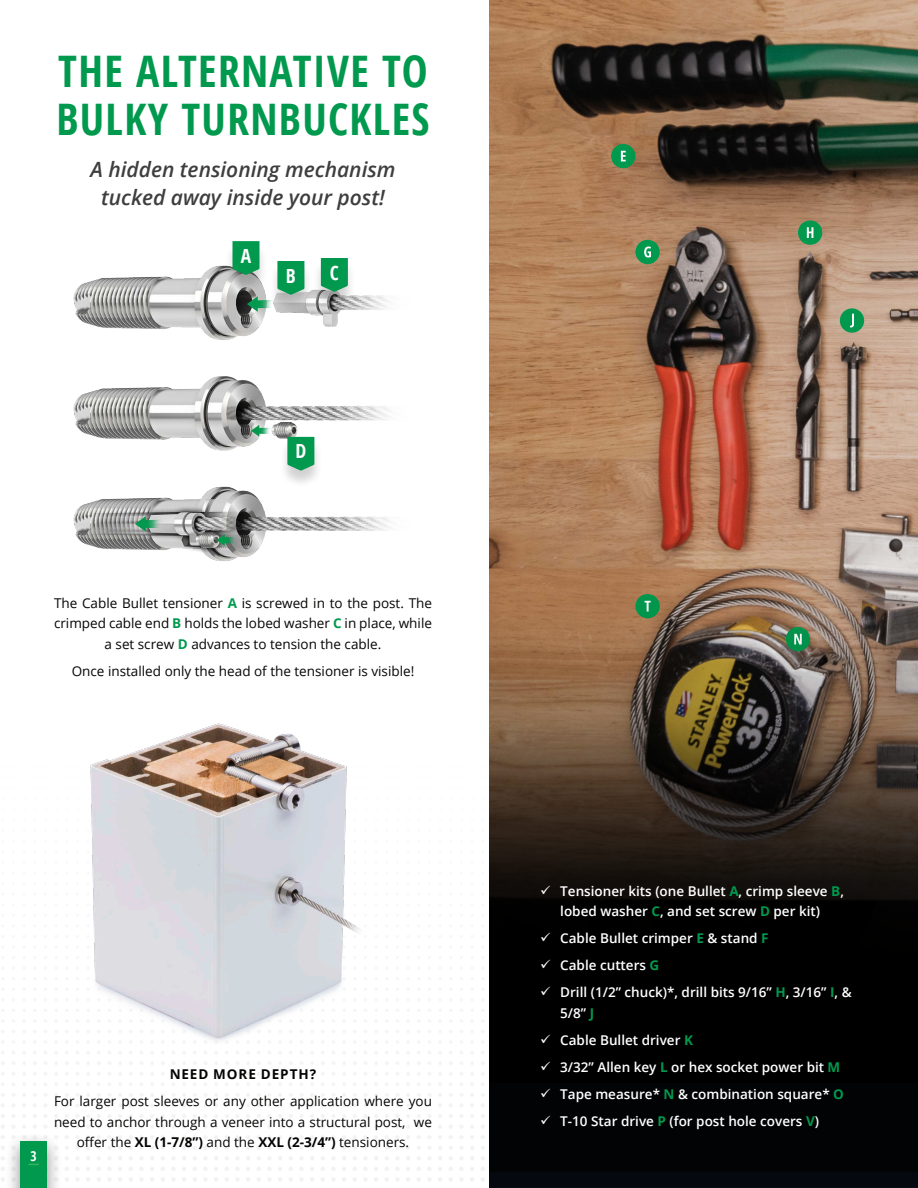
<style>
.page{position:relative;width:918px;height:1188px;background:#fff}
.page>*{position:absolute;margin:0;border:0;box-sizing:border-box;transform-origin:0 0}
.description{font:700 condensed 43.5px/47.8px "Open Sans";letter-spacing:.03em;color:#00994e}
.line_2{font:italic 600 21px/28.3px "Open Sans";color:#3e3e3f;text-align:center}
.t1{font:700 condensed 19.5px "Open Sans";color:#fff}
.t2{font:13.5px/20.2px "Open Sans";color:#040503;text-align:center}
.t3{font:600 13.5px/20.2px "Open Sans";color:#fff}
.line_1{font:700 13.5px "Open Sans";letter-spacing:.07em;color:#040503}
.t4{font:700 condensed 13.5px "Open Sans";color:#fff}
.s1{font-weight:700;color:#00994e}
.s2{font-weight:700}
</style>
<div class="page">
<img style="left:489px;top:0;width:429px;height:549px">
<svg style="left:1px;top:1167px;width:4px;height:4px"></svg>
<svg style="left:65px;top:1167px;width:4px;height:4px"></svg>
<svg style="left:86px;top:1167px;width:4px;height:4px"></svg>
<svg style="left:97px;top:1167px;width:4px;height:4px"></svg>
<svg style="left:118px;top:1167px;width:4px;height:4px"></svg>
<svg style="left:129px;top:1167px;width:4px;height:4px"></svg>
<svg style="left:150px;top:1178px;width:4px;height:3px"></svg>
<svg style="left:150px;top:1167px;width:4px;height:4px"></svg>
<svg style="left:161px;top:1167px;width:4px;height:4px"></svg>
<svg style="left:182px;top:1178px;width:4px;height:3px"></svg>
<svg style="left:182px;top:1167px;width:4px;height:4px"></svg>
<svg style="left:193px;top:1167px;width:4px;height:4px"></svg>
<svg style="left:214px;top:1178px;width:4px;height:3px"></svg>
<svg style="left:214px;top:1167px;width:4px;height:4px"></svg>
<svg style="left:225px;top:1167px;width:4px;height:4px"></svg>
<svg style="left:246px;top:1178px;width:4px;height:3px"></svg>
<svg style="left:246px;top:1167px;width:4px;height:4px"></svg>
<svg style="left:257px;top:1167px;width:4px;height:4px"></svg>
<svg style="left:278px;top:1178px;width:4px;height:3px"></svg>
<svg style="left:278px;top:1167px;width:4px;height:4px"></svg>
<svg style="left:289px;top:1167px;width:4px;height:4px"></svg>
<svg style="left:310px;top:1178px;width:4px;height:3px"></svg>
<svg style="left:310px;top:1167px;width:4px;height:4px"></svg>
<svg style="left:321px;top:1167px;width:4px;height:4px"></svg>
<svg style="left:342px;top:1178px;width:4px;height:3px"></svg>
<svg style="left:342px;top:1167px;width:4px;height:4px"></svg>
<svg style="left:353px;top:1167px;width:4px;height:4px"></svg>
<svg style="left:374px;top:1178px;width:4px;height:3px"></svg>
<svg style="left:374px;top:1167px;width:4px;height:4px"></svg>
<svg style="left:385px;top:1167px;width:4px;height:4px"></svg>
<svg style="left:406px;top:1178px;width:4px;height:3px"></svg>
<svg style="left:406px;top:1167px;width:4px;height:4px"></svg>
<svg style="left:417px;top:1167px;width:4px;height:4px"></svg>
<svg style="left:438px;top:1178px;width:4px;height:3px"></svg>
<svg style="left:438px;top:1167px;width:4px;height:4px"></svg>
<svg style="left:449px;top:1167px;width:4px;height:4px"></svg>
<svg style="left:470px;top:1178px;width:4px;height:3px"></svg>
<svg style="left:470px;top:1167px;width:4px;height:4px"></svg>
<svg style="left:481px;top:1167px;width:4px;height:4px"></svg>
<div style="left:635px;top:240px;width:25px;height:24px;background:#00994e;border-radius:50%"></div>
<svg style="left:644px;top:247px;width:7px;height:11px"></svg>
<div style="left:611px;top:144px;width:24px;height:24px;background:#00994e;border-radius:50%"></div>
<svg style="left:621px;top:151px;width:5px;height:10px"></svg>
<div style="left:798px;top:220px;width:24px;height:25px;background:#00994e;border-radius:50%"></div>
<svg style="left:807px;top:227px;width:6px;height:11px"></svg>
<div style="left:840px;top:308px;width:24px;height:25px;background:#00994e;border-radius:50%"></div>
<svg style="left:850px;top:314px;width:4px;height:13px"></svg>
<svg style="left:489px;top:549px;width:429px;height:639px;background:#342a20"></svg>
<img style="left:73px;top:258px;width:318px;height:303px">
<img style="left:90px;top:723px;width:270px;height:321px">
<div style="left:225px;top:244px;width:42px;height:49px;background:#231f20;opacity:.2"></div>
<svg style="left:232px;top:241px;width:27px;height:34px"></svg>
<div style="left:270px;top:264px;width:42px;height:49px;background:#231f20;opacity:.2"></div>
<svg style="left:277px;top:261px;width:27px;height:34px"></svg>
<div style="left:280px;top:440px;width:42px;height:49px;background:#231f20;opacity:.2"></div>
<svg style="left:287px;top:437px;width:27px;height:34px"></svg>
<div style="left:313px;top:261px;width:43px;height:49px;background:#231f20;opacity:.2"></div>
<svg style="left:321px;top:258px;width:27px;height:34px"></svg>
<div style="left:5px;top:1132px;width:58px;height:56px;background:#231f20;opacity:.5"></div>
<div style="left:20px;top:1141px;width:27px;height:47px;background:#00994e"></div>
<svg style="left:28px;top:1163px;width:11px;height:2px"></svg>
<svg style="left:541px;top:886px;width:9px;height:8px"></svg>
<svg style="left:541px;top:933px;width:9px;height:9px"></svg>
<svg style="left:541px;top:960px;width:9px;height:9px"></svg>
<svg style="left:541px;top:987px;width:9px;height:9px"></svg>
<svg style="left:541px;top:1034px;width:9px;height:9px"></svg>
<svg style="left:541px;top:1061px;width:9px;height:9px"></svg>
<svg style="left:541px;top:1088px;width:9px;height:9px"></svg>
<svg style="left:541px;top:1115px;width:9px;height:9px"></svg>
<p class="description" style="left:56px;top:47px;width:375px">THE ALTERNATIVE TO<br>BULKY TURNBUCKLES</p>
<p class="line_2" style="left:90px;top:155px;width:307px">A hidden tensioning mechanism tucked away inside your post!</p>
<p class="t1" style="left:241px;top:242px;width:12px">A</p>
<p class="t1" style="left:286px;top:262px;width:11px">B</p>
<p class="t1" style="left:330px;top:259px;width:11px">C</p>
<p class="t1" style="left:295px;top:438px;width:12px">D</p>
<p class="t2" style="left:54px;top:593px;width:380px">The Cable Bullet tensioner <span class="s1">A</span> is screwed in to the post. The crimped cable end <span class="s1">B</span> holds the lobed washer <span class="s1">C</span> in place, while a set screw <span class="s1">D</span> advances to tension the cable.</p>
<p class="t2" style="left:72px;top:660px;width:344px">Once installed only the head of the tensioner is visible!</p>
<p class="t4" style="left:31px;top:1147px;width:8px">3</p>
<p class="line_1" style="left:170px;top:1065px;width:148px">NEED MORE DEPTH?</p>
<p class="t2" style="left:54px;top:1091px;width:380px">For larger post sleeves or any other application where you need to anchor through a veneer into a structural post, we offer the <span class="s2">XL (1-7/8”)</span> and the <span class="s2">XXL (2-3/4”)</span> tensioners.</p>
<p class="t3" style="left:560px;top:881px;width:285px">Tensioner kits (one Bullet <span class="s1">A</span>, crimp sleeve <span class="s1">B</span>, lobed washer <span class="s1">C</span>, and set screw <span class="s1">D</span> per kit)</p>
<p class="t3" style="left:560px;top:928px;width:210px">Cable Bullet crimper <span class="s1">E</span> &amp; stand <span class="s1">F</span></p>
<p class="t3" style="left:560px;top:955px;width:101px">Cable cutters <span class="s1">G</span></p>
<p class="t3" style="left:560px;top:982px;width:293px">Drill (1/2” chuck)*, drill bits 9/16” <span class="s1">H</span>, 3/16” <span class="s1">I</span>, &amp;<br>5/8” <span class="s1">J</span></p>
<p class="t3" style="left:560px;top:1029px;width:134px">Cable Bullet driver <span class="s1">K</span></p>
<p class="t3" style="left:560px;top:1056px;width:282px">3/32” Allen key <span class="s1">L</span> or hex socket power bit <span class="s1">M</span></p>
<p class="t3" style="left:560px;top:1083px;width:285px">Tape measure* <span class="s1">N</span> &amp; combination square* <span class="s1">O</span></p>
<p class="t3" style="left:560px;top:1110px;width:260px">T-10 Star drive <span class="s1">P</span> (for post hole covers <span class="s1">V</span>)</p>
</div>
